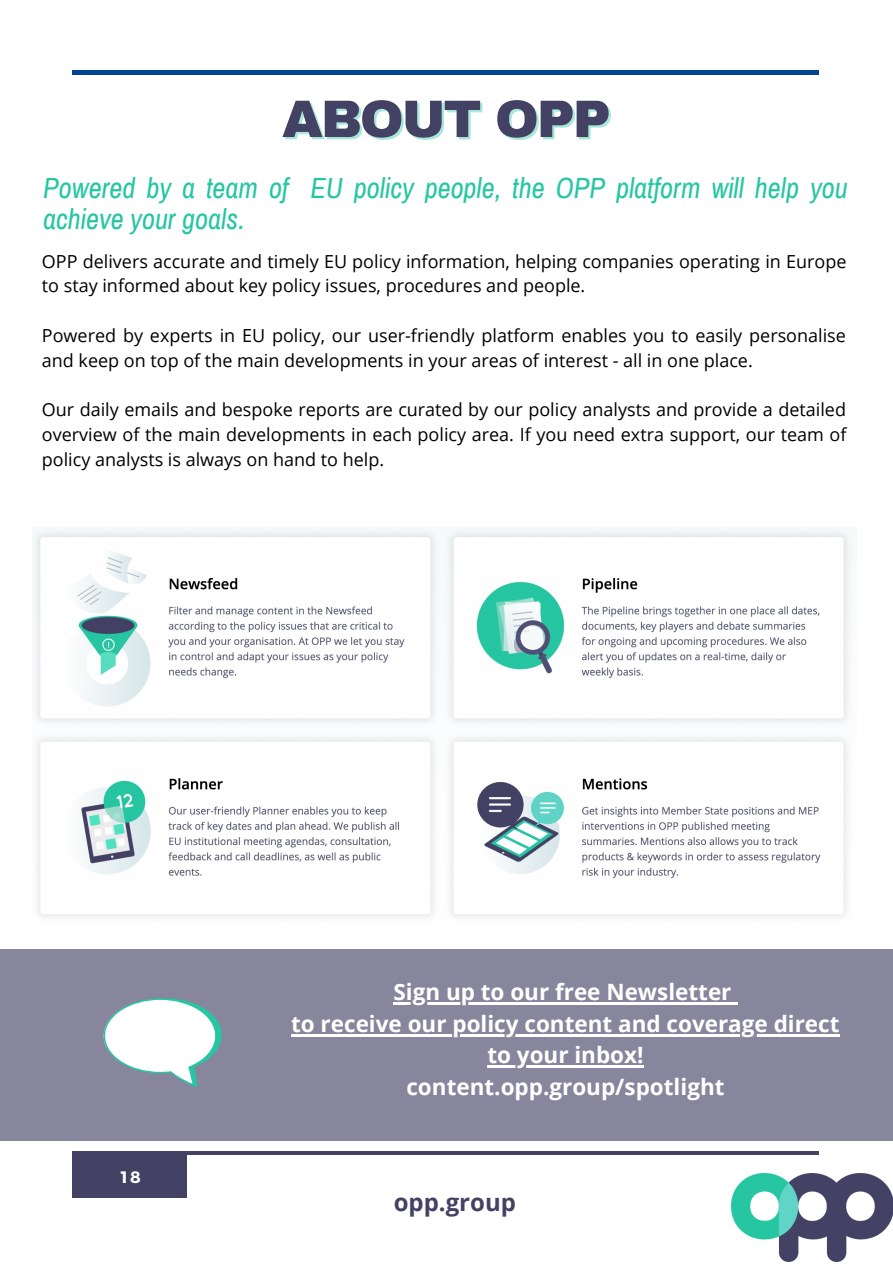
<style>
.page{position:relative;width:893px;height:1264px;background:#fff}
.page>*{position:absolute;margin:0;border:0;box-sizing:border-box;transform-origin:0 0}
.t1{font:900 52.8px "Archivo";letter-spacing:-.04em;color:#434265}
.t2{font:italic 28.5px/30.3px "Archivo Narrow";color:#26c6a3}
.t3{font:700 24px "Open Sans";color:#434265}
.t4{font:700 22.5px/31.5px "Open Sans";color:#fff;text-align:center}
.t5{font:18px/24.8px "Open Sans";color:#000}
.t6{font:700 16.5px "Montserrat";color:#fff}
</style>
<div class="page">
<hr style="left:72px;top:71px;width:747px;height:3px;background:#004494">
<div style="left:72px;top:1151px;width:115px;height:46px;background:#434265"></div>
<hr style="left:72px;top:1151px;width:747px;height:3px;background:#434265">
<img style="left:731px;top:1173px;width:161px;height:88px">
<img style="left:32px;top:528px;width:819px;height:390px">
<div style="left:0;top:949px;width:892px;height:191px;background:#87869d"></div>
<svg style="left:104px;top:998px;width:118px;height:89px"></svg>
<hr style="left:393px;top:1002px;width:338px;height:2px;background:#fff">
<svg style="left:731px;top:1002px;width:6px;height:2px"></svg>
<hr style="left:291px;top:1034px;width:549px;height:2px;background:#fff">
<hr style="left:487px;top:1065px;width:156px;height:2px;background:#fff">
<h1 class="t1" style="left:282px;top:91px;width:330px">ABOUT OPP</h1>
<h2 class="t2" style="left:43px;top:174px;width:805px">Powered by a team of EU policy people, the OPP platform will help you achieve your goals.</h2>
<p class="t5" style="left:42px;top:248px;width:806px">OPP delivers accurate and timely EU policy information, helping companies operating in Europe to stay informed about key policy issues, procedures and people.</p>
<p class="t5" style="left:42px;top:322px;width:805px">Powered by experts in EU policy, our user-friendly platform enables you to easily personalise and keep on top of the main developments in your areas of interest - all in one place.</p>
<p class="t5" style="left:42px;top:397px;width:806px;text-align:justify">Our daily emails and bespoke reports are curated by our policy analysts and provide a detailed overview of the main developments in each policy area. If you need extra support, our team of policy analysts is always on hand to help.</p>
<p class="t6" style="left:121px;top:1165px;width:21px">18</p>
<p class="t4" style="left:291px;top:975px;width:550px">Sign up to our free Newsletter<br>to receive our policy content and coverage direct to your inbox!<br>content.opp.group/spotlight</p>
<h3 class="t3" style="left:393px;top:1185px;width:124px">opp.group</h3>
</div>
